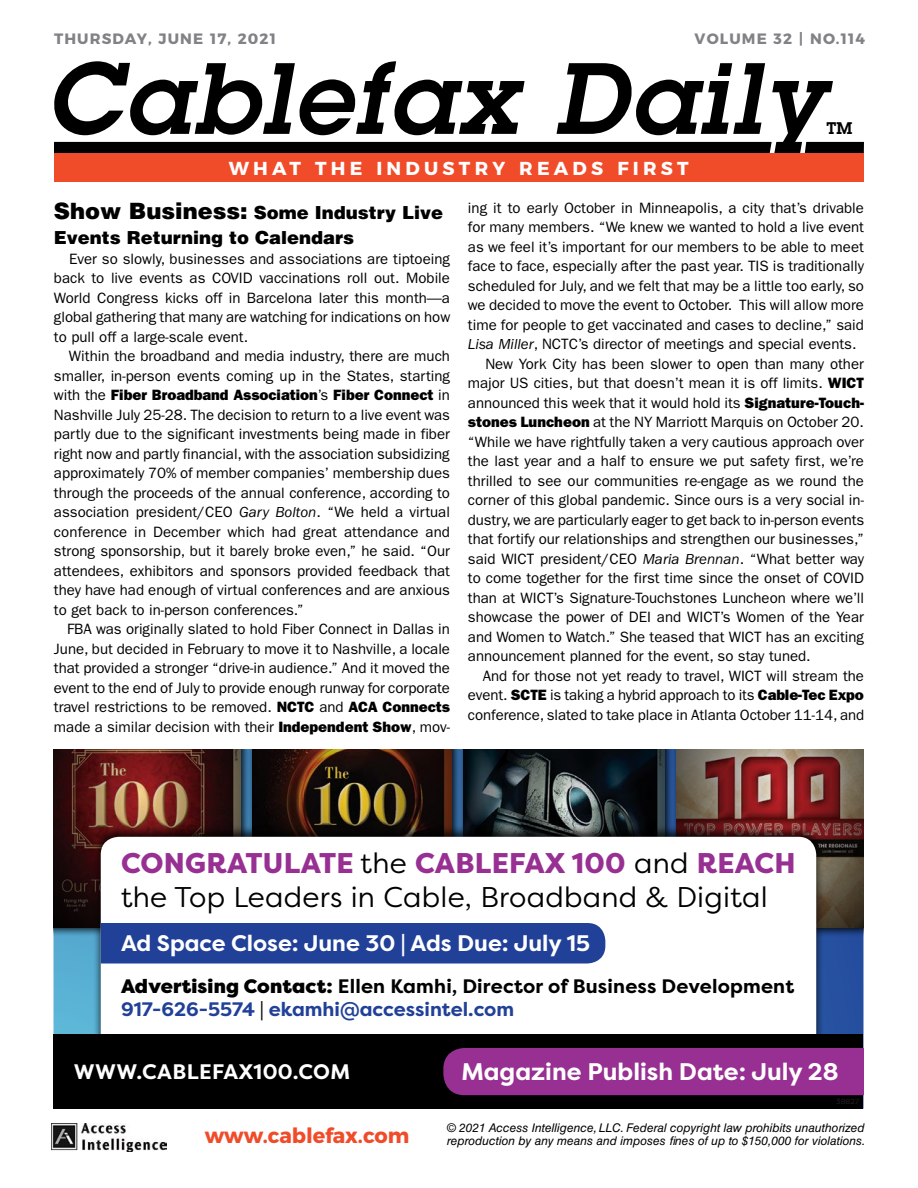
<style>
.page{position:relative;width:918px;height:1188px;background:#fff}
.page>*{position:absolute;margin:0;border:0;box-sizing:border-box;transform-origin:0 0}
.t1{font:italic 600 99px "Lubalin Graph Std";letter-spacing:.03em;color:#000}
.t2{font:28.5px/33.6px "Filson Pro";letter-spacing:.01em;color:#000}
.t3{font:700 24px "Filson Pro";color:#fff}
.t4{font:700 22.5px "Filson Pro";color:#fff}
.t5{font:700 21px "Filson Pro";letter-spacing:.02em;color:#fff}
.t6{font:700 21px "Montserrat";color:#f04c2a}
.t7{font:700 19.5px/23.4px "Filson Pro";letter-spacing:.005em;color:#000}
.t8{font:700 18.75px "Montserrat";letter-spacing:.225em;color:#fff}
.t9{font:900 18px/25.5px "Helvetica LT Std";color:#000}
.t10{font:600 16.5px "Lubalin Graph Std";color:#000}
.t11{font:15px/19.5px "ITC Franklin Gothic Std";color:#000;text-align:justify}
.t12{font:15px "ITC Franklin Gothic Std Hvy";color:#000}
.t13{font:700 15px "Montserrat";letter-spacing:.075em;color:#808285}
.t14{font:italic 12px/13.5px "Helvetica LT Std";color:#000}
.t15{font:7.5px "Filson Pro";color:#292829}
.s1{font-size:22.5px}
.s2{font-family:"ITC Franklin Gothic Std"}
.s3{font-style:italic}
.s4{font-family:"ITC Franklin Gothic Std Hvy"}
.s5{font-weight:800;color:#973092}
.s6{font-weight:900}
.s7{color:#214098}
.s8{font-weight:400}
</style>
<div class="page">
<div style="left:54px;top:142px;width:718px;height:11px;background:#000"></div>
<svg style="left:805px;top:142px;width:59px;height:11px"></svg>
<div style="left:54px;top:153px;width:809px;height:29px;background:#f04c2a"></div>
<img style="left:52px;top:1123px;width:115px;height:29px">
<svg style="left:53px;top:937px;width:810px;height:97px"></svg>
<div style="left:53px;top:749px;width:198px;height:188px;background:#000;opacity:.9"></div>
<img style="left:53px;top:749px;width:188px;height:179px">
<img style="left:463px;top:749px;width:201px;height:76px">
<div style="left:247px;top:749px;width:214px;height:188px;background:#000;opacity:.9"></div>
<img style="left:253px;top:749px;width:199px;height:76px">
<div style="left:671px;top:749px;width:192px;height:188px;background:#000;opacity:.9"></div>
<img style="left:676px;top:749px;width:187px;height:179px">
<div style="left:93px;top:825px;width:731px;height:245px;background:#000;opacity:.75"></div>
<div style="left:101px;top:837px;width:715px;height:229px;background:#fff;border-radius:18px"></div>
<div style="left:53px;top:1034px;width:810px;height:75px;background:#000"></div>
<div style="left:101px;top:923px;width:504px;height:41px;background:#214098"></div>
<div style="left:443px;top:1048px;width:420px;height:47px;background:#973092"></div>
<p class="t13" style="left:54px;top:26px;width:224px">THURSDAY, JUNE 17, 2021</p>
<p class="t13" style="left:695px;top:26px;width:172px">VOLUME 32 | NO.114</p>
<h1 class="t1" style="left:46px;top:33px;width:779px">Cablefax Daily</h1>
<p class="t10" style="left:827px;top:117px;width:27px">TM</p>
<p class="t8" style="left:229px;top:153px;width:461px">WHAT THE INDUSTRY READS FI RST</p>
<p class="t9" style="left:54px;top:199px;width:391px"><span class="s1">Show Business:</span> Some Industry Live<br>Events Returning to Calendars</p>
<p class="t11" style="left:54px;top:249px;width:398px;text-indent:15px">Ever so slowly, businesses and associations are tiptoeing back to live events as COVID vaccinations roll out. Mobile World Congress kicks off in Barcelona later this month—a global gathering that many are watching for indications on how to pull off a large-scale event.</p>
<p class="t11" style="left:54px;top:346px;width:398px;text-align:right">Within the broadband and media industry, there are much smaller, in-person events coming up in the States, starting</p>
<p class="t12" style="left:54px;top:386px;width:397px"><span class="s2">with the</span> Fiber Broadband Association<span class="s2">’s</span> Fiber Connect <span class="s2">in</span></p>
<p class="t11" style="left:54px;top:405px;width:398px">Nashville July 25-28. The decision to return to a live event was partly due to the significant investments being made in fiber right now and partly financial, with the association subsidizing approximately 70% of member companies’ membership dues through the proceeds of the annual conference, according to association president/CEO <span class="s3">Gary Bolton</span>. “We held a virtual conference in December which had great attendance and strong sponsorship, but it barely broke even,” he said. “Our attendees, exhibitors and sponsors provided feedback that they have had enough of virtual conferences and are anxious to get back to in-person conferences.”</p>
<p class="t11" style="left:54px;top:619px;width:398px;text-indent:13px">FBA was originally slated to hold Fiber Connect in Dallas in June, but decided in February to move it to Nashville, a locale that provided a stronger “drive-in audience.” And it moved the event to the end of July to provide enough runway for corporate travel restrictions to be removed. <span class="s4">NCTC</span> and <span class="s4">ACA Connects </span>made a similar decision with their <span class="s4">Independent Show</span>, mov-</p>
<p class="t11" style="left:468px;top:198px;width:397px">ing it to early October in Minneapolis, a city that’s drivable</p>
<p class="t11" style="left:468px;top:218px;width:398px">for many members. “We knew we wanted to hold a live event</p>
<p class="t11" style="left:468px;top:237px;width:397px">as we feel it’s important for our members to be able to meet</p>
<p class="t11" style="left:468px;top:257px;width:397px">face to face, especially after the past year. TIS is traditionally</p>
<p class="t11" style="left:468px;top:276px;width:397px">scheduled for July, and we felt that may be a little too early, so</p>
<p class="t11" style="left:468px;top:296px;width:397px">we decided to move the event to October. This will allow more</p>
<p class="t11" style="left:468px;top:315px;width:397px">time for people to get vaccinated and cases to decline,” said</p>
<p class="t11" style="left:468px;top:335px;width:390px"><span class="s3">Lisa Miller</span>, NCTC’s director of meetings and special events.</p>
<p class="t11" style="left:485px;top:354px;width:380px">New York City has been slower to open than many other</p>
<p class="t11" style="left:468px;top:374px;width:397px">major US cities, but that doesn’t mean it is off limits. <span class="s4">WICT</span></p>
<p class="t11" style="left:468px;top:393px;width:397px">announced this week that it would hold its <span class="s4">Signature-Touch-</span></p>
<p class="t11" style="left:468px;top:413px;width:398px"><span class="s4">stones Luncheon</span> at the NY Marriott Marquis on October 20.</p>
<p class="t11" style="left:468px;top:432px;width:397px">“While we have rightfully taken a very cautious approach over</p>
<p class="t11" style="left:468px;top:452px;width:397px">the last year and a half to ensure we put safety first, we’re</p>
<p class="t11" style="left:468px;top:471px;width:398px">thrilled to see our communities re-engage as we round the</p>
<p class="t11" style="left:468px;top:491px;width:397px">corner of this global pandemic. Since ours is a very social in-</p>
<p class="t11" style="left:468px;top:510px;width:398px">dustry, we are particularly eager to get back to in-person events</p>
<p class="t11" style="left:468px;top:530px;width:398px">that fortify our relationships and strengthen our businesses,”</p>
<p class="t11" style="left:468px;top:549px;width:398px">said WICT president/CEO <span class="s3">Maria Brennan</span>. “What better way</p>
<p class="t11" style="left:468px;top:569px;width:398px">to come together for the first time since the onset of COVID</p>
<p class="t11" style="left:468px;top:588px;width:397px">than at WICT’s Signature-Touchstones Luncheon where we’ll</p>
<p class="t11" style="left:468px;top:608px;width:397px">showcase the power of DEI and WICT’s Women of the Year</p>
<p class="t11" style="left:468px;top:627px;width:398px">and Women to Watch.” She teased that WICT has an exciting</p>
<p class="t11" style="left:468px;top:647px;width:344px">announcement planned for the event, so stay tuned.</p>
<p class="t11" style="left:483px;top:666px;width:383px">And for those not yet ready to travel, WICT will stream the</p>
<p class="t11" style="left:468px;top:686px;width:397px">event. <span class="s4">SCTE</span> is taking a hybrid approach to its <span class="s4">Cable-Tec Expo</span></p>
<p class="t11" style="left:468px;top:705px;width:398px">conference, slated to take place in Atlanta October 11-14, and</p>
<h2 class="t2" style="left:121px;top:845px;width:676px"><span class="s5">CONGRATULATE</span> the <span class="s5">CABLEFAX 100</span> and <span class="s5">REACH </span>the Top Leaders in Cable, Broadband &amp; Digital</h2>
<h3 class="t4" style="left:121px;top:929px;width:470px">Ad Space Close: June 30 | Ads Due: July 15</h3>
<h3 class="t7" style="left:121px;top:975px;width:675px"><span class="s6">Advertising Contact:</span> Ellen Kamhi, Director of Business Development<br><span class="s7">917-626-5574</span> <span class="s8">|</span> <span class="s7">ekamhi@accessintel.com</span></h3>
<h3 class="t5" style="left:74px;top:1059px;width:278px">WWW.CABLEFAX100.COM</h3>
<h3 class="t3" style="left:461px;top:1056px;width:379px">Magazine Publish Date: July 28</h3>
<p class="t15" style="left:836px;top:1097px;width:24px">38827</p>
<h3 class="t6" style="left:205px;top:1119px;width:206px">WWW.CABLEFAX.COM</h3>
<p class="t14" style="left:447px;top:1121px;width:420px">© 2021 Access Intelligence, LLC. Federal copyright law prohibits unauthorized reproduction by any means and imposes fines of up to $150,000 for violations.</p>
</div>
